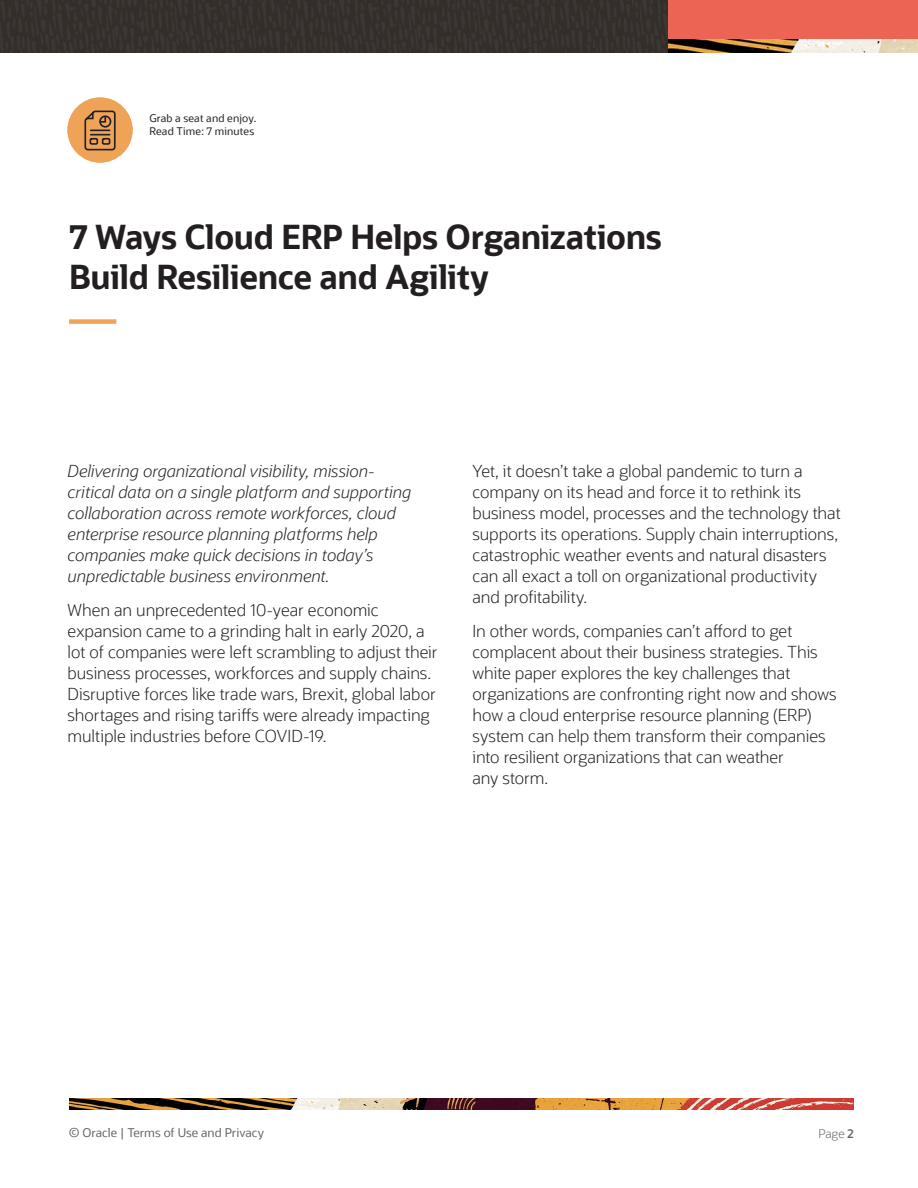
<style>
.page{position:relative;width:918px;height:1188px;background:#fff}
.page>*{position:absolute;margin:0;border:0;box-sizing:border-box;transform-origin:0 0}
.H1_2019{font:700 33px/39.8px "Oracle Sans";letter-spacing:-.01em;color:#231f20}
.H2_Main_Body_Header{font:300 16.5px/21px "Oracle Sans";letter-spacing:-.005em;color:#231f20}
.H2_Main_Body_Header-2{font:italic 300 16.5px/21px "Oracle Sans";color:#231f20}
.t1{font:12px "Oracle Sans";color:#666}
.t2{font:300 12px "Oracle Sans";color:#666}
.read-time{font:10.5px "Oracle Sans";letter-spacing:.02em;color:#231f20}
.s1{color:#656666}
.s2{font-weight:600}
</style>
<div class="page">
<img style="left:0;top:0;width:669px;height:52px">
<div style="left:669px;top:0;width:249px;height:50px;background:#ec6554"></div>
<img style="left:669px;top:39px;width:249px;height:13px">
<img style="left:70px;top:1099px;width:784px;height:10px">
<div style="left:67px;top:98px;width:66px;height:65px;background:#eea357;border-radius:50%"></div>
<svg style="left:84px;top:110px;width:32px;height:41px"></svg>
<div style="left:69px;top:319px;width:47px;height:5px;background:#eea357"></div>
<p class="read-time" style="left:149px;top:112px;width:109px">Grab a seat and enjoy.</p>
<p class="read-time" style="left:149px;top:125px;width:106px">Read Time: 7 minutes</p>
<p class="H1_2019" style="left:69px;top:218px;width:594px">7 Ways Cloud ERP Helps Organizations<br>Build Resilience and Agility</p>
<p class="H2_Main_Body_Header-2" style="left:68px;top:460px;width:345px">Delivering organizational visibility, mission&shy;critical data on a single platform and supporting collaboration across remote workforces, cloud enterprise resource planning platforms help companies make quick decisions in today’s unpredictable business environment.</p>
<p class="H2_Main_Body_Header" style="left:68px;top:600px;width:371px">When an unprecedented 10-year economic expansion came to a grinding halt in early 2020, a lot of companies were left scrambling to adjust their business processes, workforces and supply chains.<br>Disruptive forces like trade wars, Brexit, global labor shortages and rising tariffs were already impacting multiple industries before COVID-19.</p>
<p class="H2_Main_Body_Header" style="left:472px;top:461px;width:370px">Yet, it doesn’t take a global pandemic to turn a company on its head and force it to rethink its business model, processes and the technology that supports its operations. Supply chain interruptions, catastrophic weather events and natural disasters can all exact a toll on organizational productivity and profitability.</p>
<p class="H2_Main_Body_Header" style="left:472px;top:621px;width:366px">In other words, companies can’t afford to get complacent about their business strategies. This white paper explores the key challenges that organizations are confronting right now and shows how a cloud enterprise resource planning (ERP) system can help them transform their companies into resilient organizations that can weather<br>any storm.</p>
<p class="t1" style="left:69px;top:1126px;width:197px"><span class="s1">© Oracle |</span> Terms of Use and Privacy</p>
<p class="t2" style="left:818px;top:1127px;width:37px">Page <span class="s2">2</span></p>
</div>
